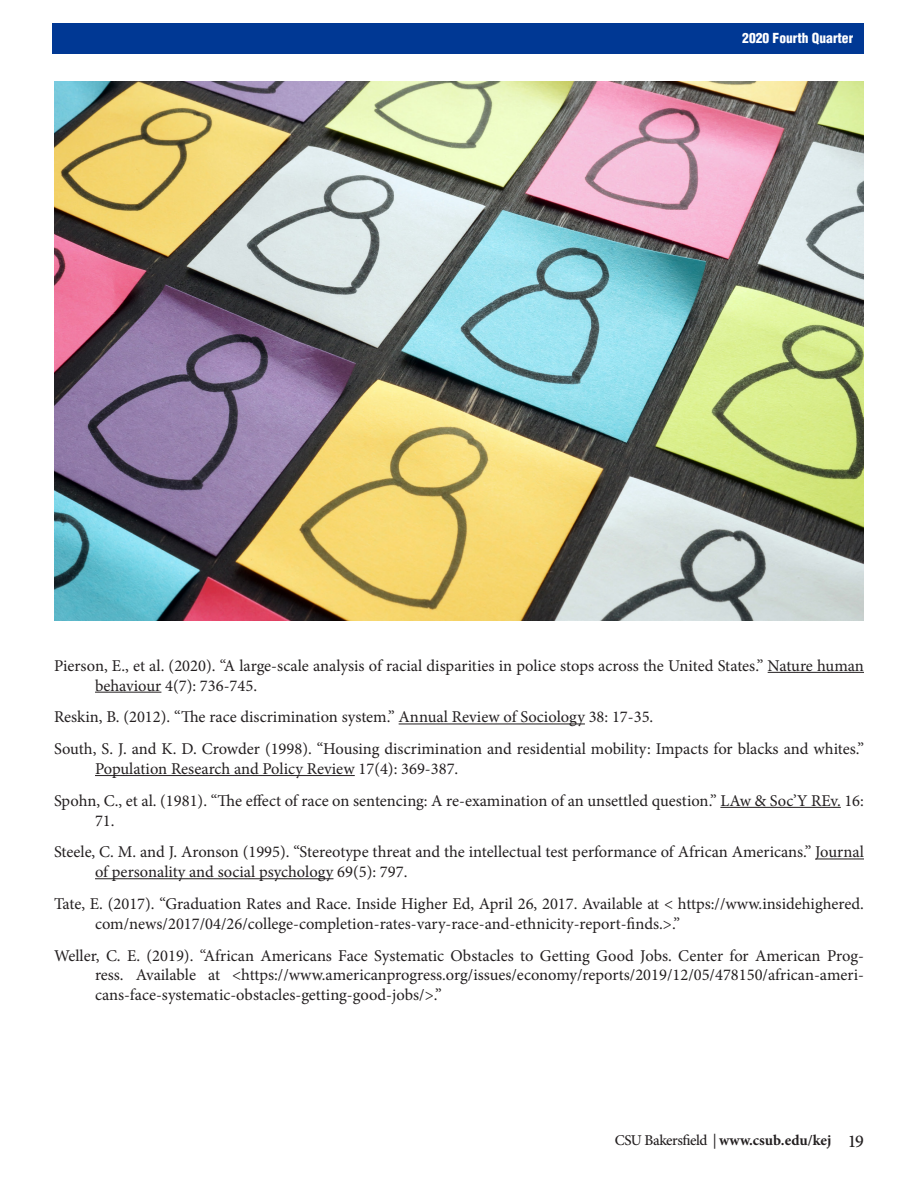
<style>
.page{position:relative;width:918px;height:1188px;background:#fff}
.page>*{position:absolute;margin:0;border:0;box-sizing:border-box;transform-origin:0 0}
.EndNote_Bibliography{font:16.5px/19.8px "Minion Pro";color:#231f20}
.t1{font:700 15px "Minion Pro";color:#231f20}
.t2{font:900 condensed 13.5px "Helvetica";color:#fff}
.s1{font-weight:500}
.s2{font-weight:500;font-size:18px}
</style>
<div class="page">
<div style="left:53px;top:23px;width:811px;height:31px;background:#003894"></div>
<hr style="left:768px;top:672px;width:96px;height:1px;background:#231f20">
<hr style="left:95px;top:692px;width:66px;height:1px;background:#231f20">
<hr style="left:399px;top:724px;width:186px;height:1px;background:#231f20">
<hr style="left:95px;top:775px;width:260px;height:1px;background:#231f20">
<hr style="left:720px;top:807px;width:121px;height:1px;background:#231f20">
<hr style="left:815px;top:859px;width:49px;height:1px;background:#231f20">
<hr style="left:95px;top:878px;width:239px;height:1px;background:#231f20">
<img style="left:55px;top:81px;width:809px;height:540px">
<p class="t2" style="left:742px;top:29px;width:112px">2020 Fourth Quarter</p>
<p class="EndNote_Bibliography" style="left:95px;top:656px;width:770px;text-indent:-41px">Pierson, E., et al. (2020). “A large-scale analysis of racial disparities in police stops across the United States.” Nature human behaviour 4(7): 736-745.</p>
<p class="EndNote_Bibliography" style="left:54px;top:707px;width:601px">Reskin, B. (2012). “The race discrimination system.” Annual Review of Sociology 38: 17-35.</p>
<p class="EndNote_Bibliography" style="left:95px;top:739px;width:771px;text-indent:-41px">South, S. J. and K. D. Crowder (1998). “Housing discrimination and residential mobility: Impacts for blacks and whites.”<br>Population Research and Policy Review 17(4): 369-387.</p>
<p class="EndNote_Bibliography" style="left:95px;top:791px;width:770px;text-indent:-41px">Spohn, C., et al. (1981). “The effect of race on sentencing: A re-examination of an unsettled question.” LAw &amp; Soc’Y REv. 16:<br>71.</p>
<p class="EndNote_Bibliography" style="left:95px;top:842px;width:770px;text-indent:-41px">Steele, C. M. and J. Aronson (1995). “Stereotype threat and the intellectual test performance of African Americans.” Journal of personality and social psychology 69(5): 797.</p>
<p class="EndNote_Bibliography" style="left:95px;top:894px;width:770px;text-indent:-41px">Tate, E. (2017). “Graduation Rates and Race. Inside Higher Ed, April 26, 2017. Available at &lt; https://www.insidehighered. com/news/2017/04/26/college-completion-rates-vary-race-and-ethnicity-report-finds.&gt;.”</p>
<p class="EndNote_Bibliography" style="left:95px;top:945px;width:770px;text-align:justify;text-indent:-41px">Weller, C. E. (2019). “African Americans Face Systematic Obstacles to Getting Good Jobs. Center for American Prog&shy;ress. Available at &lt;https://www.americanprogress.org/issues/economy/reports/2019/12/05/478150/african-ameri&shy;cans-face-systematic-obstacles-getting-good-jobs/&gt;.”</p>
<p class="t1" style="left:615px;top:1130px;width:251px"><span class="s1">CSU Bakersfield |</span> www.csub.edu/kej <span class="s2">19</span></p>
</div>
